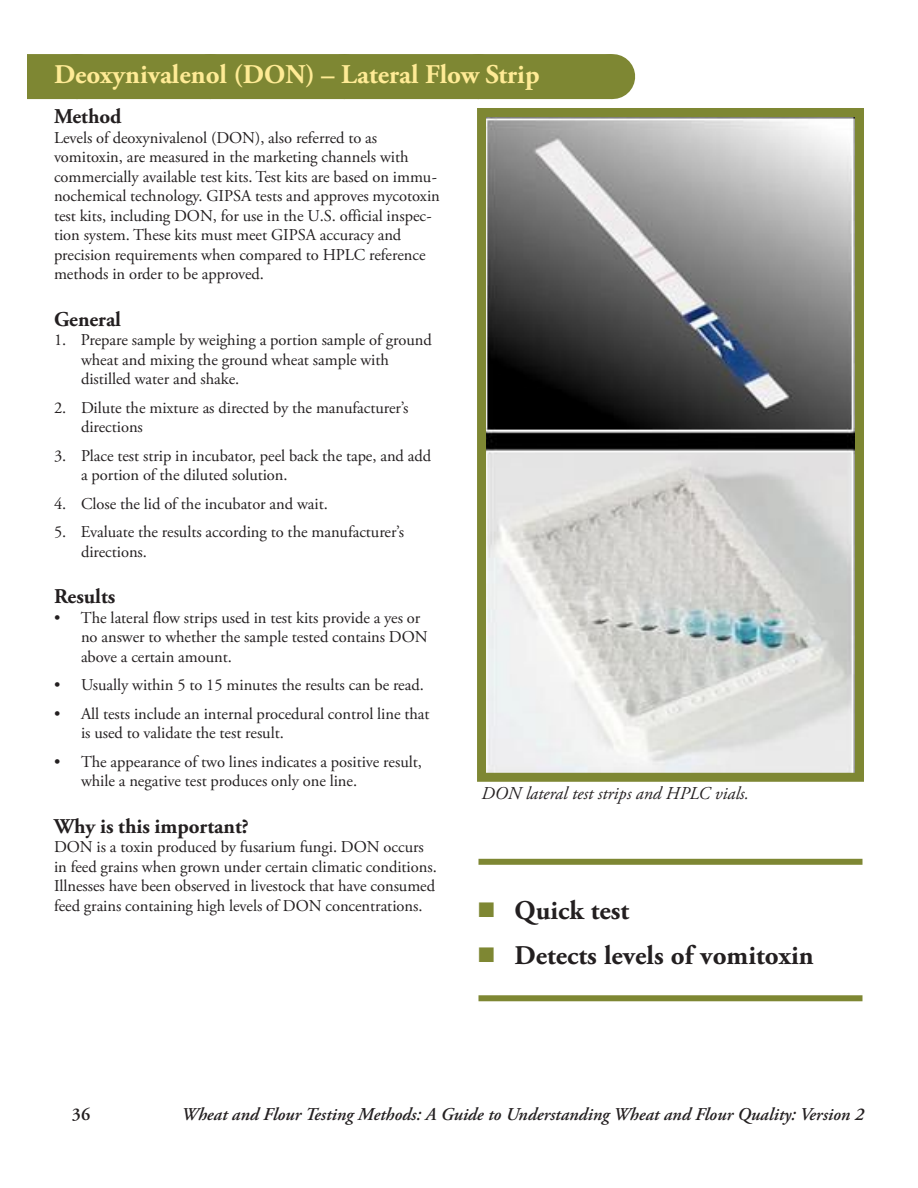
<style>
.page{position:relative;width:918px;height:1188px;background:#fff}
.page>*{position:absolute;margin:0;border:0;box-sizing:border-box;transform-origin:0 0}
.t1{font:700 27px "Adobe Garamond Pro";color:#ffeb95}
.t2{font:700 27px "Adobe Garamond Pro";color:#231f20}
.t3{font:700 21px "Adobe Garamond Pro";color:#231f20}
.t4{font:italic 600 18px "Adobe Garamond Pro";color:#231f20}
.t5{font:italic 18px "Adobe Garamond Pro";color:#231f20}
.t6{font:600 18px "Adobe Garamond Pro";color:#231f20}
.t7{font:16.5px/19.5px "Adobe Garamond Pro";letter-spacing:-.005em;color:#231f20}
.s1{color:#7e8733}
</style>
<div class="page">
<div style="left:27px;top:54px;width:585px;height:45px;background:#7e8733"></div>
<svg style="left:216px;top:54px;width:329px;height:1px"></svg>
<hr style="left:612px;top:54px;width:1px;height:45px;background:#7e8733">
<img style="left:487px;top:118px;width:367px;height:654px">
<div style="left:477px;top:108px;width:387px;height:674px;border:9px solid #7e8733"></div>
<div style="left:478px;top:859px;width:384px;height:6px;background:#7e8733"></div>
<div style="left:478px;top:995px;width:384px;height:6px;background:#7e8733"></div>
<h1 class="t1" style="left:54px;top:58px;width:487px">Deoxynivalenol (DON) – Lateral Flow Strip</h1>
<p class="t3" style="left:54px;top:104px;width:69px">Method</p>
<p class="t7" style="left:54px;top:128px;width:387px">Levels of deoxynivalenol (DON), also referred to as vomitoxin, are measured in the marketing channels with commercially available test kits. Test kits are based on immu&shy;nochemical technology. GIPSA tests and approves mycotoxin test kits, including DON, for use in the U.S. official inspec&shy;tion system. These kits must meet GIPSA accuracy and precision requirements when compared to HPLC reference methods in order to be approved.</p>
<p class="t3" style="left:54px;top:307px;width:69px">General</p>
<p class="t7" style="left:81px;top:331px;width:352px;text-indent:-27px">1. Prepare sample by weighing a portion sample of ground wheat and mixing the ground wheat sample with distilled water and shake.</p>
<p class="t7" style="left:81px;top:398px;width:329px;text-indent:-27px">2. Dilute the mixture as directed by the manufacturer’s directions</p>
<p class="t7" style="left:81px;top:446px;width:352px;text-indent:-27px">3. Place test strip in incubator, peel back the tape, and add a portion of the diluted solution.</p>
<p class="t7" style="left:54px;top:494px;width:275px">4. Close the lid of the incubator and wait.</p>
<p class="t7" style="left:81px;top:523px;width:325px;text-indent:-27px">5. Evaluate the results according to the manufacturer’s directions.</p>
<p class="t3" style="left:54px;top:584px;width:63px">Results</p>
<p class="t7" style="left:81px;top:608px;width:348px;text-indent:-27px">• The lateral flow strips used in test kits provide a yes or no answer to whether the sample tested contains DON above a certain amount.</p>
<p class="t7" style="left:54px;top:676px;width:371px">• Usually within 5 to 15 minutes the results can be read.</p>
<p class="t7" style="left:81px;top:704px;width:350px;text-indent:-27px">• All tests include an internal procedural control line that is used to validate the test result.</p>
<p class="t7" style="left:81px;top:752px;width:342px;text-indent:-27px">• The appearance of two lines indicates a positive result, while a negative test produces only one line.</p>
<p class="t3" style="left:54px;top:814px;width:196px">Why is this important?</p>
<p class="t7" style="left:54px;top:838px;width:384px">DON is a toxin produced by fusarium fungi. DON occurs in feed grains when grown under certain climatic conditions.<br>Illnesses have been observed in livestock that have consumed feed grains containing high levels of DON concentrations.</p>
<p class="t5" style="left:482px;top:783px;width:269px">DON lateral test strips and HPLC vials.</p>
<h1 class="t2" style="left:478px;top:895px;width:152px"><span class="s1">■</span> Quick test</h1>
<h1 class="t2" style="left:478px;top:940px;width:337px"><span class="s1">■</span> Detects levels of vomitoxin</h1>
<p class="t6" style="left:72px;top:1104px;width:19px">36</p>
<p class="t4" style="left:181px;top:1104px;width:684px">Wheat and Flour Testing Methods: A Guide to Understanding Wheat and Flour Quality: Version 2</p>
</div>
